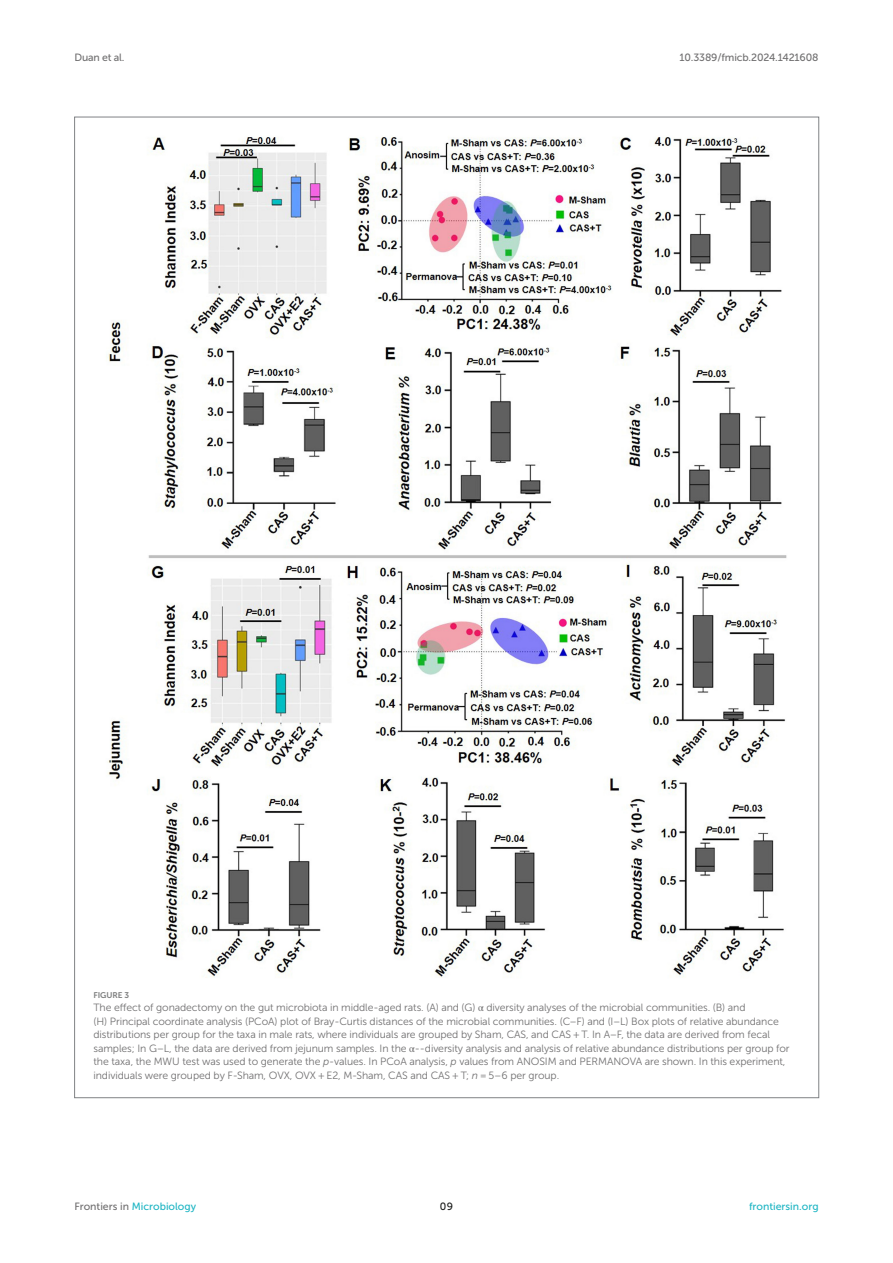
<style>
.page{position:relative;width:893px;height:1263px;background:#fff}
.page>*{position:absolute;margin:0;border:0;box-sizing:border-box;transform-origin:0 0}
.FIG_LEG{font:10.5px/13.5px "Museo Sans 300";letter-spacing:-.01em;color:#706f70}
.t1{font:10.5px "Museo Sans 500";color:#1db5c3}
.t2{font:10.5px "Museo Sans 500";letter-spacing:-.015em;color:#706f70}
.t3{font:10.5px "Museo Sans 500";color:#1b1c1b}
.FIG_HD{font:8.25px "Museo Sans 700";letter-spacing:-.01em;color:#7e7f7f}
.s1{font-family:"STIX General"}
.s2{font-style:italic}
.s3{color:#706f70}
</style>
<div class="page">
<img style="left:107px;top:137px;width:680px;height:841px">
<p class="t2" style="left:74px;top:51px;width:51px">Duan et al.</p>
<p class="t2" style="left:680px;top:51px;width:140px">10.3389/fmicb.2024.1421608</p>
<p class="FIG_HD" style="left:94px;top:990px;width:37px">FIGURE 3</p>
<p class="FIG_LEG" style="left:94px;top:1001px;width:697px">The effect of gonadectomy on the gut microbiota in middle-aged rats. (A) and (G) <span class="s1">α</span> diversity analyses of the microbial communities. (B) and<br>(H) Principal coordinate analysis (PCoA) plot of Bray-Curtis distances of the microbial communities. (C–F) and (I–L) Box plots of relative abundance distributions per group for the taxa in male rats, where individuals are grouped by Sham, CAS, and CAS + T. In A–F, the data are derived from fecal samples; In G–L, the data are derived from jejunum samples. In the <span class="s1">α</span>--diversity analysis and analysis of relative abundance distributions per group for the taxa, the MWU test was used to generate the <span class="s2">p</span>-values. In PCoA analysis, <span class="s2">p</span> values from ANOSIM and PERMANOVA are shown. In this experiment, individuals were grouped by F-Sham, OVX, OVX + E2, M-Sham, CAS and CAS + T; <span class="s2">n</span> = 5–6 per group.</p>
<p class="t1" style="left:74px;top:1200px;width:123px"><span class="s3">Frontiers in</span> Microbiology</p>
<p class="t3" style="left:440px;top:1200px;width:15px">09</p>
<p class="t1" style="left:749px;top:1200px;width:71px">frontiersin.org</p>
</div>
